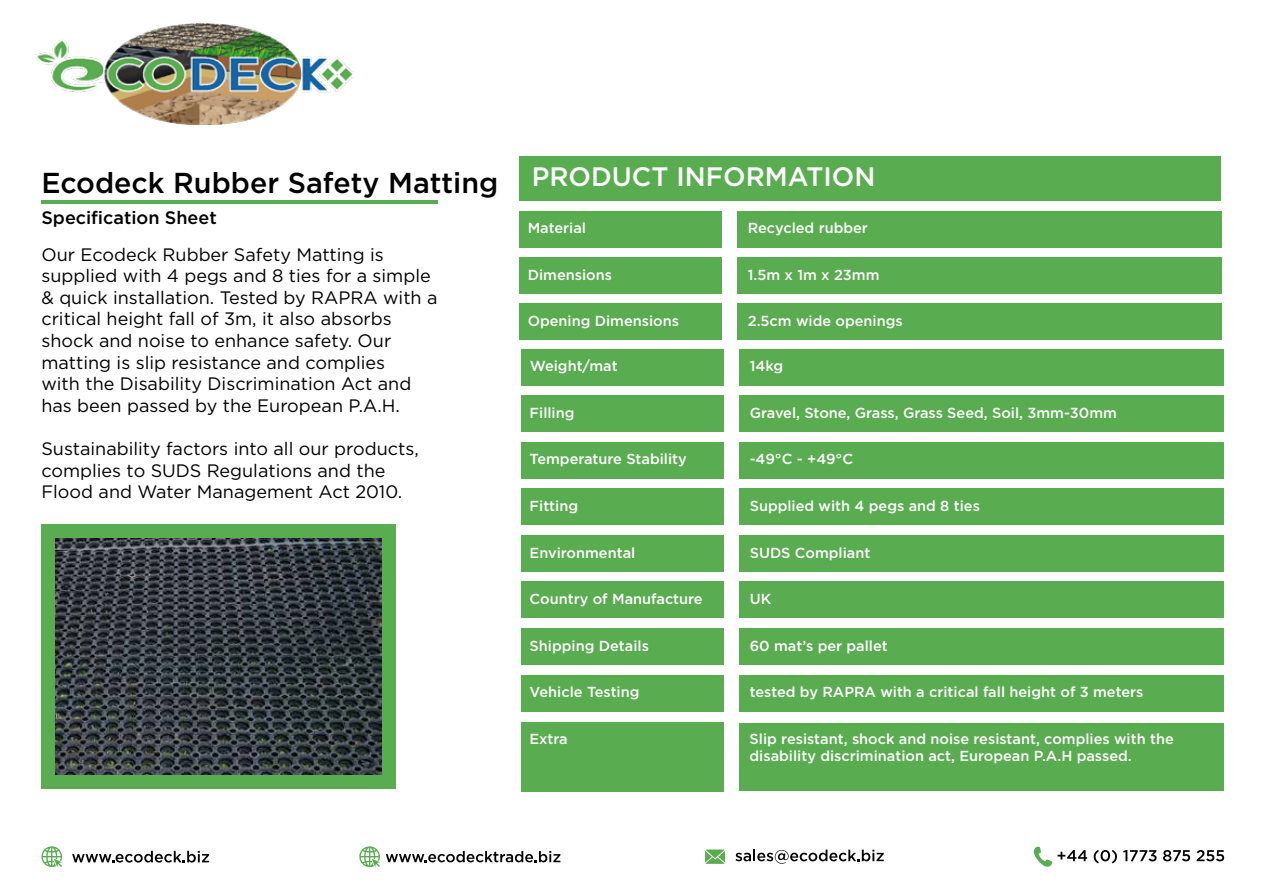
<style>
.page{position:relative;width:1264px;height:894px;background:#fff}
.page>*{position:absolute;margin:0;border:0;box-sizing:border-box;transform-origin:0 0}
.t1{font:500 28.8px "Gotham";color:#000}
.t2{font:500 26.55px "Gotham";color:#fff}
.t3{font:18px/21.6px "Gotham";color:#000}
.t4{font:500 18px "Gotham";color:#000}
.t5{font:500 14.55px/17.4px "Gotham";color:#fff}
</style>
<div class="page">
<img style="left:36px;top:23px;width:317px;height:102px">
<div style="left:519px;top:156px;width:701px;height:44px;background:#5aac51"></div>
<div style="left:519px;top:210px;width:203px;height:37px;background:#5aac51"></div>
<div style="left:737px;top:210px;width:484px;height:37px;background:#5aac51"></div>
<div style="left:519px;top:257px;width:203px;height:37px;background:#5aac51"></div>
<div style="left:737px;top:257px;width:484px;height:37px;background:#5aac51"></div>
<div style="left:519px;top:303px;width:203px;height:36px;background:#5aac51"></div>
<div style="left:737px;top:303px;width:484px;height:36px;background:#5aac51"></div>
<div style="left:521px;top:348px;width:203px;height:37px;background:#5aac51"></div>
<div style="left:739px;top:348px;width:484px;height:37px;background:#5aac51"></div>
<div style="left:521px;top:722px;width:203px;height:69px;background:#5aac51"></div>
<div style="left:738px;top:723px;width:485px;height:67px;background:#5aac51"></div>
<div style="left:521px;top:441px;width:203px;height:37px;background:#5aac51"></div>
<div style="left:739px;top:441px;width:484px;height:37px;background:#5aac51"></div>
<div style="left:521px;top:488px;width:203px;height:37px;background:#5aac51"></div>
<div style="left:739px;top:488px;width:484px;height:37px;background:#5aac51"></div>
<div style="left:521px;top:395px;width:203px;height:37px;background:#5aac51"></div>
<div style="left:739px;top:395px;width:484px;height:37px;background:#5aac51"></div>
<div style="left:521px;top:581px;width:203px;height:37px;background:#5aac51"></div>
<div style="left:739px;top:581px;width:484px;height:37px;background:#5aac51"></div>
<div style="left:521px;top:535px;width:203px;height:36px;background:#5aac51"></div>
<div style="left:739px;top:535px;width:484px;height:36px;background:#5aac51"></div>
<div style="left:521px;top:628px;width:203px;height:36px;background:#5aac51"></div>
<div style="left:739px;top:628px;width:484px;height:36px;background:#5aac51"></div>
<div style="left:521px;top:674px;width:203px;height:37px;background:#5aac51"></div>
<div style="left:739px;top:674px;width:484px;height:37px;background:#5aac51"></div>
<hr style="left:41px;top:200px;width:397px;height:4px;background:#5aac51">
<svg style="left:1093px;top:850px;width:23px;height:13px"></svg>
<svg style="left:1123px;top:850px;width:33px;height:11px"></svg>
<svg style="left:1163px;top:850px;width:27px;height:11px"></svg>
<svg style="left:1196px;top:850px;width:28px;height:11px"></svg>
<svg style="left:1033px;top:846px;width:54px;height:20px"></svg>
<svg style="left:735px;top:849px;width:148px;height:14px"></svg>
<svg style="left:705px;top:849px;width:20px;height:14px"></svg>
<svg style="left:72px;top:850px;width:137px;height:12px"></svg>
<svg style="left:41px;top:846px;width:22px;height:21px"></svg>
<svg style="left:359px;top:846px;width:201px;height:21px"></svg>
<div style="left:41px;top:524px;width:354px;height:264px;background:#5aac51"></div>
<img style="left:56px;top:538px;width:325px;height:236px">
<h1 class="t1" style="left:41px;top:164px;width:458px">Ecodeck Rubber Safety Matting</h1>
<p class="t4" style="left:41px;top:205px;width:177px">Specification Sheet</p>
<p class="t3" style="left:41px;top:243px;width:397px">Our Ecodeck Rubber Safety Matting is supplied with 4 pegs and 8 ties for a simple &amp; quick installation. Tested by RAPRA with a critical height fall of 3m, it also absorbs shock and noise to enhance safety. Our matting is slip resistance and complies<br>with the Disability Discrimination Act and has been passed by the European P.A.H.</p>
<p class="t3" style="left:41px;top:437px;width:379px">Sustainability factors into all our products, complies to SUDS Regulations and the<br>Flood and Water Management Act 2010.</p>
<h2 class="t2" style="left:532px;top:159px;width:345px">PRODUCT INFORMATION</h2>
<p class="t5" style="left:527px;top:219px;width:60px">Material</p>
<p class="t5" style="left:747px;top:219px;width:122px">Recycled rubber</p>
<p class="t5" style="left:527px;top:265px;width:86px">Dimensions</p>
<p class="t5" style="left:747px;top:265px;width:133px">1.5m x 1m x 23mm</p>
<p class="t5" style="left:527px;top:311px;width:153px">Opening Dimensions</p>
<p class="t5" style="left:747px;top:311px;width:156px">2.5cm wide openings</p>
<p class="t5" style="left:530px;top:357px;width:89px">Weight/mat</p>
<p class="t5" style="left:749px;top:357px;width:35px">14kg</p>
<p class="t5" style="left:529px;top:403px;width:46px">Filling</p>
<p class="t5" style="left:749px;top:403px;width:369px">Gravel, Stone, Grass, Grass Seed, Soil, 3mm-30mm</p>
<p class="t5" style="left:529px;top:450px;width:159px">Temperature Stability</p>
<p class="t5" style="left:749px;top:450px;width:105px">-49°C - +49°C</p>
<p class="t5" style="left:529px;top:497px;width:50px">Fitting</p>
<p class="t5" style="left:749px;top:497px;width:232px">Supplied with 4 pegs and 8 ties</p>
<p class="t5" style="left:529px;top:543px;width:107px">Environmental</p>
<p class="t5" style="left:749px;top:543px;width:122px">SUDS Compliant</p>
<p class="t5" style="left:529px;top:590px;width:175px">Country of Manufacture</p>
<p class="t5" style="left:749px;top:590px;width:23px">UK</p>
<p class="t5" style="left:529px;top:636px;width:121px">Shipping Details</p>
<p class="t5" style="left:749px;top:636px;width:140px">60 mat’s per pallet</p>
<p class="t5" style="left:529px;top:683px;width:111px">Vehicle Testing</p>
<p class="t5" style="left:749px;top:683px;width:395px">tested by RAPRA with a critical fall height of 3 meters</p>
<p class="t5" style="left:529px;top:729px;width:40px">Extra</p>
<p class="t5" style="left:749px;top:729px;width:426px">Slip resistant, shock and noise resistant, complies with the disability discrimination act, European P.A.H passed.</p>
</div>
